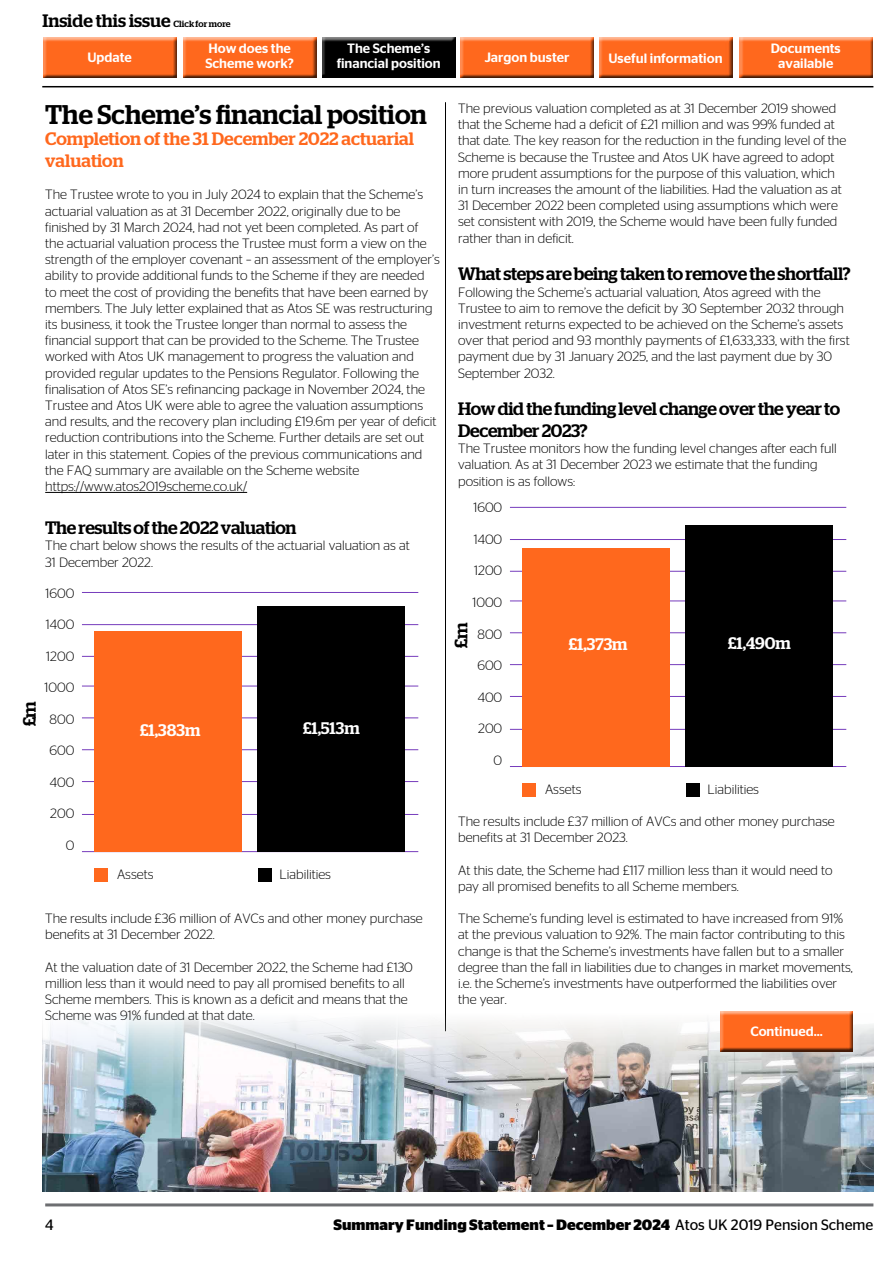
<style>
.page{position:relative;width:893px;height:1263px;background:#fff}
.page>*{position:absolute;margin:0;border:0;box-sizing:border-box;transform-origin:0 0}
.Body_Subtitle{font:500 27px "Stag";color:#000}
.Body_Subtitle-2{font:500 18px/21.6px "Stag";letter-spacing:-.02em;color:#000}
.Body_Subtitle-3{font:500 18px/21.6px "Stag";color:#ff681d}
.Body_Subtitle-4{font:500 18px "Stag";color:#000}
.Body_Text{font:500 16.8px "Stag";color:#fff}
.Cover_Document_Name{font:700 15px "Stag Sans";color:#000}
.t1{font:15px "Stag Sans";color:#000}
.t2{font:300 13.5px/16.2px "Stag Sans";color:#000}
.Body_Text-2{font:500 13.5px/15px "Stag Sans";color:#fff;text-align:center}
.s1{font-size:9px}
.s2{font-weight:400}
</style>
<div class="page">
<hr style="left:45px;top:1203px;width:828px;height:3px;background:#6d6e71">
<hr style="left:45px;top:492px;width:202px;height:1px;background:#000">
<hr style="left:445px;top:102px;width:1px;height:929px;background:#000">
<img style="left:42px;top:1017px;width:831px;height:174px">
<div style="left:715px;top:1006px;width:141px;height:47px;background:#fff"></div>
<div style="left:717px;top:1008px;width:140px;height:45px;background:#000;opacity:.75"></div>
<hr style="left:82px;top:851px;width:336px;height:1px;background:#763cbc">
<hr style="left:82px;top:814px;width:336px;height:1px;background:#763cbc">
<hr style="left:82px;top:781px;width:336px;height:1px;background:#763cbc">
<hr style="left:82px;top:749px;width:336px;height:1px;background:#763cbc">
<hr style="left:82px;top:717px;width:336px;height:1px;background:#763cbc">
<hr style="left:82px;top:686px;width:336px;height:1px;background:#763cbc">
<hr style="left:82px;top:656px;width:336px;height:1px;background:#763cbc">
<hr style="left:82px;top:624px;width:336px;height:1px;background:#763cbc">
<hr style="left:82px;top:592px;width:336px;height:1px;background:#763cbc">
<div style="left:94px;top:631px;width:148px;height:221px;background:#ff681d"></div>
<div style="left:258px;top:606px;width:147px;height:246px;background:#000"></div>
<div style="left:94px;top:868px;width:14px;height:14px;background:#ff681d"></div>
<div style="left:258px;top:868px;width:13px;height:14px;background:#000"></div>
<hr style="left:510px;top:766px;width:336px;height:1px;background:#763cbc">
<hr style="left:510px;top:729px;width:336px;height:1px;background:#763cbc">
<hr style="left:510px;top:696px;width:336px;height:1px;background:#763cbc">
<hr style="left:510px;top:664px;width:336px;height:1px;background:#763cbc">
<hr style="left:510px;top:632px;width:336px;height:1px;background:#763cbc">
<hr style="left:510px;top:600px;width:336px;height:1px;background:#763cbc">
<hr style="left:510px;top:571px;width:336px;height:1px;background:#763cbc">
<hr style="left:510px;top:539px;width:336px;height:1px;background:#763cbc">
<hr style="left:510px;top:507px;width:336px;height:1px;background:#763cbc">
<div style="left:522px;top:548px;width:148px;height:218px;background:#ff681d"></div>
<div style="left:686px;top:525px;width:147px;height:241px;background:#000"></div>
<div style="left:522px;top:783px;width:14px;height:14px;background:#ff681d"></div>
<div style="left:686px;top:783px;width:13px;height:14px;background:#000"></div>
<hr style="left:42px;top:86px;width:831px;height:1px;background:#000">
<div style="left:180px;top:35px;width:141px;height:44px;background:#000;opacity:.75"></div>
<div style="left:40px;top:35px;width:141px;height:44px;background:#000;opacity:.75"></div>
<div style="left:317px;top:33px;width:142px;height:46px;background:#fff"></div>
<div style="left:319px;top:35px;width:141px;height:44px;background:#000"></div>
<div style="left:455px;top:33px;width:142px;height:46px;background:#fff"></div>
<div style="left:457px;top:35px;width:142px;height:44px;background:#000;opacity:.75"></div>
<div style="left:594px;top:33px;width:142px;height:46px;background:#fff"></div>
<div style="left:596px;top:35px;width:141px;height:44px;background:#000;opacity:.75"></div>
<div style="left:735px;top:33px;width:142px;height:46px;background:#fff"></div>
<div style="left:736px;top:35px;width:142px;height:44px;background:#000;opacity:.75"></div>
<p class="Body_Subtitle-4" style="left:43px;top:10px;width:190px">Inside this issue <span class="s1">Click for more</span></p>
<p class="Body_Text-2" style="left:208px;top:41px;width:84px">How does the</p>
<p class="Body_Text-2" style="left:205px;top:56px;width:90px">Scheme work?</p>
<p class="Body_Text-2" style="left:87px;top:50px;width:46px">Update</p>
<p class="Body_Text-2" style="left:337px;top:41px;width:106px">The Scheme’s financial position</p>
<p class="Body_Text-2" style="left:485px;top:50px;width:86px">Jargon buster</p>
<p class="Body_Text-2" style="left:771px;top:41px;width:72px">Documents available</p>
<p class="Body_Text-2" style="left:608px;top:51px;width:116px">Useful information</p>
<p class="Body_Subtitle-2" style="left:18px;top:726px;width:27px;rotate:-90deg">£m</p>
<p class="Body_Subtitle" style="left:45px;top:98px;width:383px">The Scheme’s financial position</p>
<p class="Body_Subtitle-3" style="left:45px;top:128px;width:370px">Completion of the 31 December 2022 actuarial valuation</p>
<p class="t2" style="left:45px;top:186px;width:396px">The Trustee wrote to you in July 2024 to explain that the Scheme’s actuarial valuation as at 31 December 2022, originally due to be finished by 31 March 2024, had not yet been completed. As part of the actuarial valuation process the Trustee must form a view on the strength of the employer covenant – an assessment of the employer’s ability to provide additional funds to the Scheme if they are needed<br>to meet the cost of providing the benefits that have been earned by members. The July letter explained that as Atos SE was restructuring its business, it took the Trustee longer than normal to assess the financial support that can be provided to the Scheme. The Trustee worked with Atos UK management to progress the valuation and provided regular updates to the Pensions Regulator. Following the finalisation of Atos SE’s refinancing package in November 2024, the Trustee and Atos UK were able to agree the valuation assumptions and results, and the recovery plan including £19.6m per year of deficit reduction contributions into the Scheme. Further details are set out later in this statement. Copies of the previous communications and the FAQ summary are available on the Scheme website</p>
<p class="t2" style="left:45px;top:478px;width:203px">https://www.atos2019scheme.co.uk/</p>
<p class="Body_Subtitle-2" style="left:45px;top:517px;width:253px">The results of the 2022 valuation</p>
<p class="t2" style="left:45px;top:537px;width:366px">The chart below shows the results of the actuarial valuation as at</p>
<p class="t2" style="left:45px;top:554px;width:109px">31 December 2022.</p>
<p class="t2" style="left:45px;top:585px;width:30px">1600</p>
<p class="t2" style="left:46px;top:616px;width:30px">1400</p>
<p class="t2" style="left:46px;top:648px;width:30px">1200</p>
<p class="t2" style="left:44px;top:679px;width:31px">1000</p>
<p class="t2" style="left:50px;top:711px;width:26px">800</p>
<p class="t2" style="left:49px;top:742px;width:26px">600</p>
<p class="t2" style="left:50px;top:774px;width:26px">400</p>
<p class="t2" style="left:50px;top:805px;width:26px">200</p>
<p class="t2" style="left:66px;top:837px;width:10px">0</p>
<p class="Body_Text" style="left:140px;top:720px;width:62px">£1,383m</p>
<p class="Body_Text" style="left:303px;top:718px;width:58px">£1,513m</p>
<p class="t2" style="left:117px;top:866px;width:38px">Assets</p>
<p class="t2" style="left:280px;top:866px;width:53px">Liabilities</p>
<p class="t2" style="left:45px;top:910px;width:379px">The results include £36 million of AVCs and other money purchase benefits at 31 December 2022.</p>
<p class="t2" style="left:45px;top:959px;width:369px">At the valuation date of 31 December 2022, the Scheme had £130 million less than it would need to pay all promised benefits to all Scheme members. This is known as a deficit and means that the Scheme was 91% funded at that date.</p>
<p class="t2" style="left:458px;top:100px;width:390px">The previous valuation completed as at 31 December 2019 showed that the Scheme had a deficit of £21 million and was 99% funded at that date. The key reason for the reduction in the funding level of the Scheme is because the Trustee and Atos UK have agreed to adopt more prudent assumptions for the purpose of this valuation, which in turn increases the amount of the liabilities. Had the valuation as at 31 December 2022 been completed using assumptions which were set consistent with 2019, the Scheme would have been fully funded rather than in deficit.</p>
<p class="Body_Subtitle-2" style="left:458px;top:263px;width:394px">What steps are being taken to remove the shortfall?</p>
<p class="t2" style="left:458px;top:284px;width:393px">Following the Scheme’s actuarial valuation, Atos agreed with the Trustee to aim to remove the deficit by 30 September 2032 through investment returns expected to be achieved on the Scheme’s assets over that period and 93 monthly payments of £1,633,333, with the first payment due by 31 January 2025, and the last payment due by 30<br>September 2032.</p>
<p class="Body_Subtitle-2" style="left:458px;top:398px;width:384px">How did the funding level change over the year to<br>December 2023?</p>
<p class="t2" style="left:458px;top:440px;width:380px">The Trustee monitors how the funding level changes after each full valuation. As at 31 December 2023 we estimate that the funding position is as follows:</p>
<p class="t2" style="left:473px;top:499px;width:30px">1600</p>
<p class="t2" style="left:474px;top:531px;width:30px">1400</p>
<p class="t2" style="left:474px;top:562px;width:30px">1200</p>
<p class="t2" style="left:472px;top:594px;width:31px">1000</p>
<p class="t2" style="left:477px;top:625px;width:26px">800</p>
<p class="t2" style="left:477px;top:657px;width:26px">600</p>
<p class="t2" style="left:478px;top:688px;width:26px">400</p>
<p class="t2" style="left:478px;top:720px;width:26px">200</p>
<p class="t2" style="left:494px;top:751px;width:10px">0</p>
<p class="Body_Subtitle-2" style="left:450px;top:648px;width:27px;rotate:-90deg">£m</p>
<p class="Body_Text" style="left:569px;top:635px;width:60px">£1,373m</p>
<p class="Body_Text" style="left:728px;top:633px;width:64px">£1,490m</p>
<p class="t2" style="left:545px;top:781px;width:38px">Assets</p>
<p class="t2" style="left:708px;top:781px;width:53px">Liabilities</p>
<p class="t2" style="left:458px;top:813px;width:378px">The results include £37 million of AVCs and other money purchase benefits at 31 December 2023.</p>
<p class="t2" style="left:458px;top:861px;width:376px">At this date, the Scheme had £117 million less than it would need to pay all promised benefits to all Scheme members.</p>
<p class="t2" style="left:458px;top:910px;width:396px">The Scheme’s funding level is estimated to have increased from 91% at the previous valuation to 92%. The main factor contributing to this change is that the Scheme’s investments have fallen but to a smaller degree than the fall in liabilities due to changes in market movements, i.e. the Scheme’s investments have outperformed the liabilities over the year.</p>
<p class="Body_Text-2" style="left:750px;top:1023px;width:74px">Continued...</p>
<p class="t1" style="left:45px;top:1216px;width:10px">4</p>
<p class="Cover_Document_Name" style="left:333px;top:1216px;width:542px">Summary Funding Statement – December 2024 <span class="s2">Atos UK 2019 Pension Scheme</span></p>
</div>
